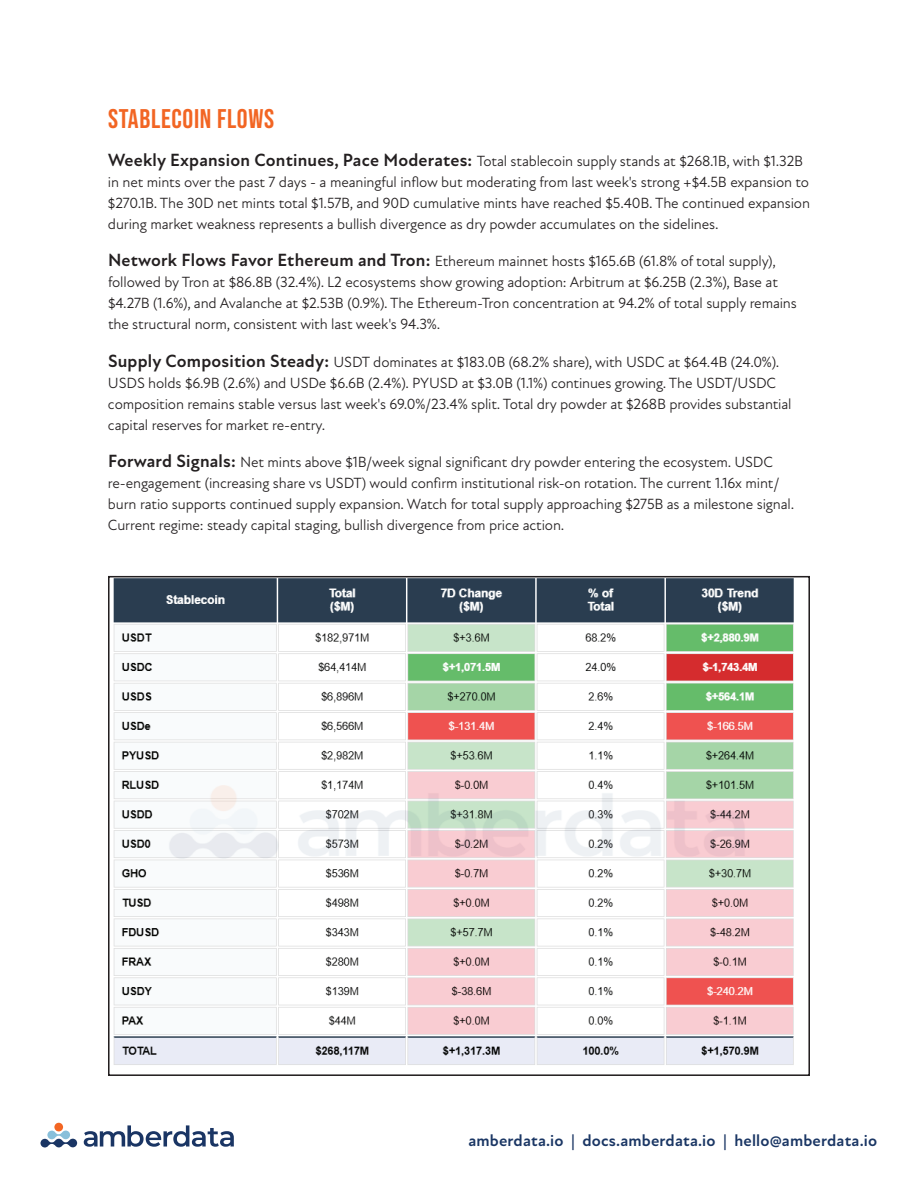
<style>
.page{position:relative;width:918px;height:1188px;background:#fff}
.page>*{position:absolute;margin:0;border:0;box-sizing:border-box;transform-origin:0 0}
.t1{font:27px "Bebas Neue";letter-spacing:.025em;color:#f26523}
.t2{font:700 16.5px "New Atten";letter-spacing:.01em;color:#1a3664}
.t3{font:15px/21px "New Atten";letter-spacing:-.01em;color:#231f20}
.s1{font-weight:700;font-size:18px}
</style>
<div class="page">
<svg style="left:40px;top:1131px;width:37px;height:17px"></svg>
<div style="left:54px;top:1123px;width:9px;height:8px;background:#f36623;border-radius:50%"></div>
<svg style="left:84px;top:1125px;width:150px;height:22px"></svg>
<img style="left:113px;top:579px;width:681px;height:486px">
<div style="left:108px;top:576px;width:702px;height:500px;border:2px solid #231f20"></div>
<h1 class="t1" style="left:108px;top:104px;width:168px">STABLECOIN FLOWS</h1>
<p class="t3" style="left:108px;top:150px;width:704px"><span class="s1">Weekly Expansion Continues, Pace Moderates:</span> Total stablecoin supply stands at $268.1B, with $1.32B in net mints over the past 7 days - a meaningful inflow but moderating from last week's strong +$4.5B expansion to $270.1B. The 30D net mints total $1.57B, and 90D cumulative mints have reached $5.40B. The continued expansion during market weakness represents a bullish divergence as dry powder accumulates on the sidelines.</p>
<p class="t3" style="left:108px;top:251px;width:690px"><span class="s1">Network Flows Favor Ethereum and Tron:</span> Ethereum mainnet hosts $165.6B (61.8% of total supply), followed by Tron at $86.8B (32.4%). L2 ecosystems show growing adoption: Arbitrum at $6.25B (2.3%), Base at $4.27B (1.6%), and Avalanche at $2.53B (0.9%). The Ethereum-Tron concentration at 94.2% of total supply remains the structural norm, consistent with last week's 94.3%.</p>
<p class="t3" style="left:108px;top:351px;width:685px"><span class="s1">Supply Composition Steady:</span> USDT dominates at $183.0B (68.2% share), with USDC at $64.4B (24.0%).<br>USDS holds $6.9B (2.6%) and USDe $6.6B (2.4%). PYUSD at $3.0B (1.1%) continues growing. The USDT/USDC composition remains stable versus last week's 69.0%/23.4% split. Total dry powder at $268B provides substantial capital reserves for market re-entry.</p>
<p class="t3" style="left:108px;top:452px;width:688px"><span class="s1">Forward Signals:</span> Net mints above $1B/week signal significant dry powder entering the ecosystem. USDC re-engagement (increasing share vs USDT) would confirm institutional risk-on rotation. The current 1.16x mint/ burn ratio supports continued supply expansion. Watch for total supply approaching $275B as a milestone signal.<br>Current regime: steady capital staging, bullish divergence from price action.</p>
<p class="t2" style="left:468px;top:1131px;width:410px">amberdata.io | docs.amberdata.io | hello@amberdata.io</p>
</div>
